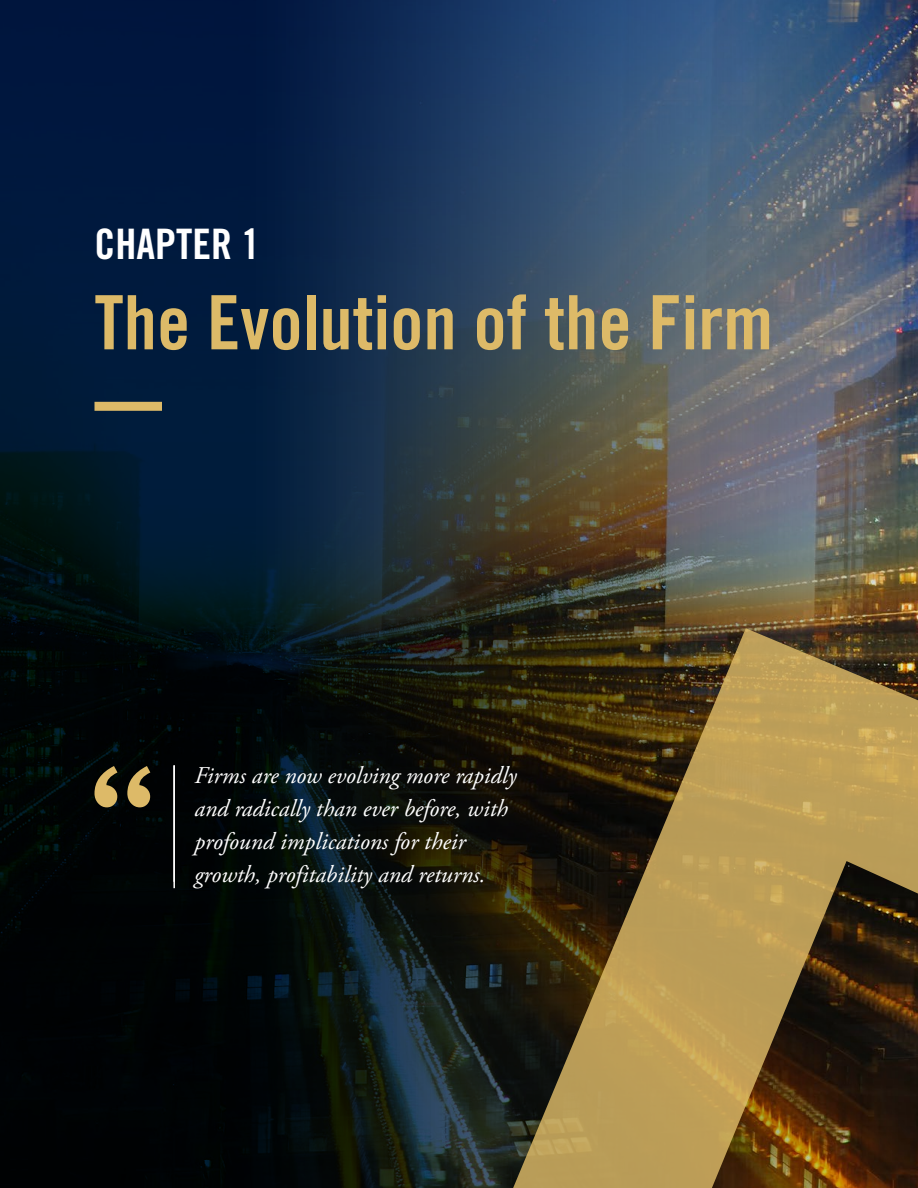
<style>
.page{position:relative;width:918px;height:1188px;background:#fff}
.page>*{position:absolute;margin:0;border:0;box-sizing:border-box;transform-origin:0 0}
.t1{font:75px "Trade Gothic Bold Cond Twenty";color:#ddba68}
.t2{font:42px "Trade Gothic Bold Cond Twenty";color:#fff}
.t3{font:italic 24px/33px "Adobe Garamond Pro";color:#fff}
</style>
<div class="page">
<img style="left:0;top:0;width:918px;height:1188px">
<div style="left:94px;top:402px;width:68px;height:9px;background:#ddba68"></div>
<svg style="left:95px;top:766px;width:55px;height:41px;background:#746338"></svg>
<hr style="left:173px;top:765px;width:2px;height:123px;background:#fff">
<svg style="left:502px;top:628px;width:416px;height:560px;background:#745d30"></svg>
<h2 class="t2" style="left:94px;top:219px;width:167px">CHAPTER 1</h2>
<h1 class="t1" style="left:94px;top:277px;width:680px">The Evolution of the Firm</h1>
<p class="t3" style="left:194px;top:759px;width:324px">Firms are now evolving more rapidly and radically than ever before, with profound implications for their growth, profitability and returns.</p>
</div>
